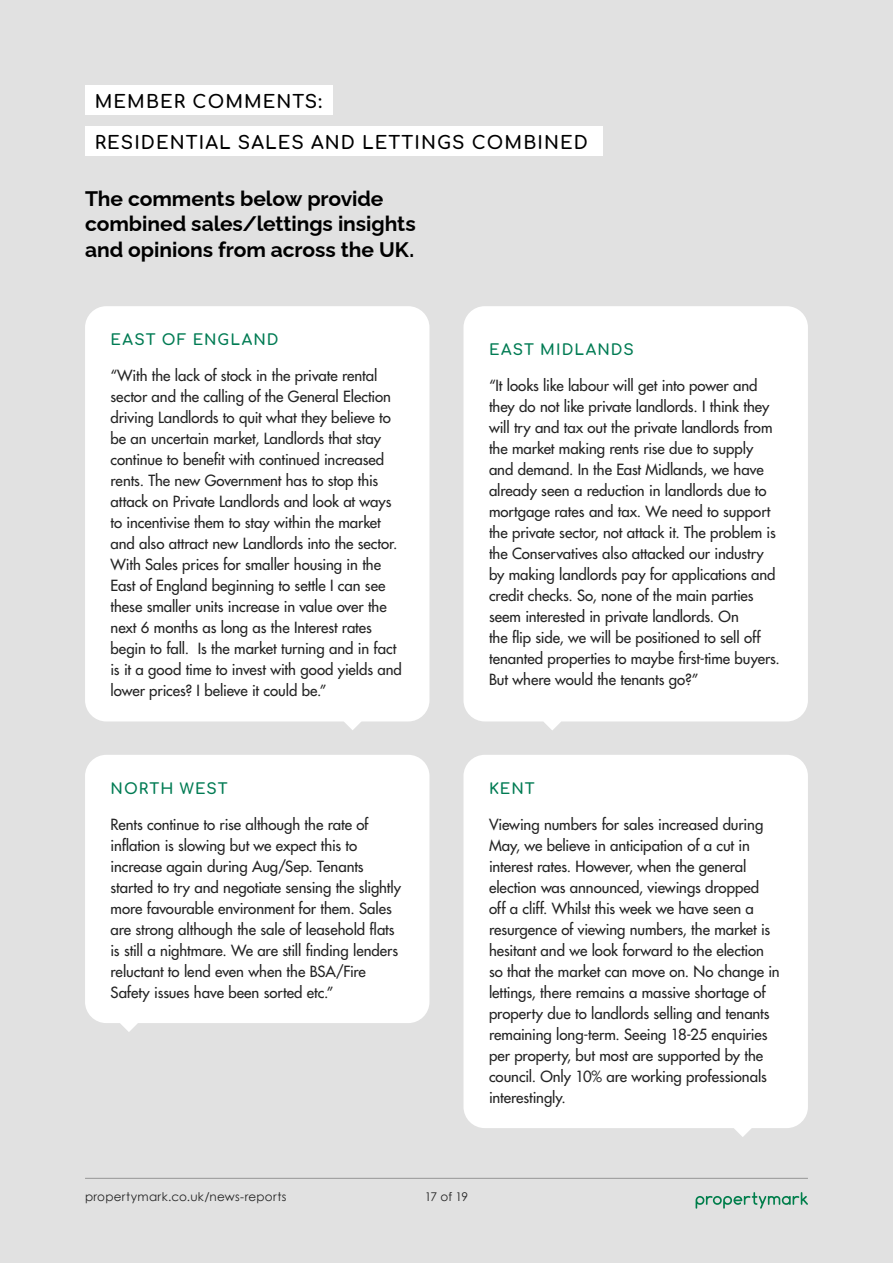
<style>
.page{position:relative;width:893px;height:1263px;background:#e1e1e1}
.page>*{position:absolute;margin:0;border:0;box-sizing:border-box;transform-origin:0 0}
.t1{font:700 21px/25.5px "Raleway";letter-spacing:-.005em;color:#000}
.t2{font:700 18px "Comfortaa";letter-spacing:.06em;color:#000}
.t3{font:500 15px/21px "Futura Std";letter-spacing:-.005em;color:#242424}
.t4{font:700 15px "Comfortaa";letter-spacing:.07em;color:#007b53}
.t5{font:12px "Century Gothic";letter-spacing:.02em;color:#242424}
</style>
<div class="page">
<div style="left:85px;top:306px;width:344px;height:415px;background:#fff;border-radius:21px"></div>
<div style="left:85px;top:755px;width:344px;height:268px;background:#fff;border-radius:21px"></div>
<div style="left:463px;top:755px;width:345px;height:373px;background:#fff;border-radius:21px"></div>
<div style="left:463px;top:306px;width:345px;height:415px;background:#fff;border-radius:21px"></div>
<hr style="left:85px;top:1178px;width:723px;height:1px;background:#959595">
<svg style="left:696px;top:1192px;width:112px;height:16px"></svg>
<div style="left:85px;top:85px;width:248px;height:30px;background:#fff"></div>
<div style="left:85px;top:126px;width:517px;height:30px;background:#fff"></div>
<svg style="left:120px;top:1023px;width:18px;height:9px"></svg>
<svg style="left:734px;top:1128px;width:18px;height:9px"></svg>
<svg style="left:344px;top:721px;width:18px;height:9px"></svg>
<svg style="left:543px;top:721px;width:18px;height:9px"></svg>
<p class="t2" style="left:95px;top:85px;width:229px">MEMBER COMMENTS:</p>
<p class="t2" style="left:95px;top:126px;width:494px">RESIDENTIAL SALES AND LETTINGS COMBINED</p>
<h1 class="t1" style="left:85px;top:183px;width:332px">The comments below provide combined sales/lettings insights and opinions from across the UK.</h1>
<p class="t4" style="left:111px;top:326px;width:170px">EAST OF ENGLAND</p>
<p class="t3" style="left:111px;top:365px;width:293px">“With the lack of stock in the private rental sector and the calling of the General Election driving Landlords to quit what they believe to be an uncertain market, Landlords that stay continue to benefit with continued increased rents. The new Government has to stop this attack on Private Landlords and look at ways to incentivise them to stay within the market and also attract new Landlords into the sector.<br>With Sales prices for smaller housing in the East of England beginning to settle I can see these smaller units increase in value over the next 6 months as long as the Interest rates begin to fall. Is the market turning and in fact is it a good time to invest with good yields and lower prices? I believe it could be.”</p>
<p class="t4" style="left:111px;top:774px;width:119px">NORTH WEST</p>
<p class="t3" style="left:111px;top:813px;width:292px">Rents continue to rise although the rate of inflation is slowing but we expect this to increase again during Aug/Sep. Tenants started to try and negotiate sensing the slightly more favourable environment for them. Sales are strong although the sale of leasehold flats is still a nightmare. We are still finding lenders reluctant to lend even when the BSA/Fire Safety issues have been sorted etc.”</p>
<p class="t4" style="left:489px;top:336px;width:146px">EAST MIDLANDS</p>
<p class="t3" style="left:489px;top:375px;width:292px">“It looks like labour will get into power and they do not like private landlords. I think they will try and tax out the private landlords from the market making rents rise due to supply and demand. In the East Midlands, we have already seen a reduction in landlords due to mortgage rates and tax. We need to support the private sector, not attack it. The problem is the Conservatives also attacked our industry by making landlords pay for applications and credit checks. So, none of the main parties seem interested in private landlords. On<br>the flip side, we will be positioned to sell off tenanted properties to maybe first-time buyers.<br>But where would the tenants go?”</p>
<p class="t4" style="left:489px;top:774px;width:47px">KENT</p>
<p class="t3" style="left:489px;top:813px;width:292px">Viewing numbers for sales increased during May, we believe in anticipation of a cut in interest rates. However, when the general election was announced, viewings dropped<br>off a cliff. Whilst this week we have seen a resurgence of viewing numbers, the market is hesitant and we look forward to the election so that the market can move on. No change in lettings, there remains a massive shortage of property due to landlords selling and tenants remaining long-term. Seeing 18-25 enquiries per property, but most are supported by the council. Only 10% are working professionals interestingly.</p>
<p class="t5" style="left:85px;top:1188px;width:203px">propertymark.co.uk/news-reports</p>
<p class="t5" style="left:425px;top:1188px;width:45px">17 of 19</p>
</div>
